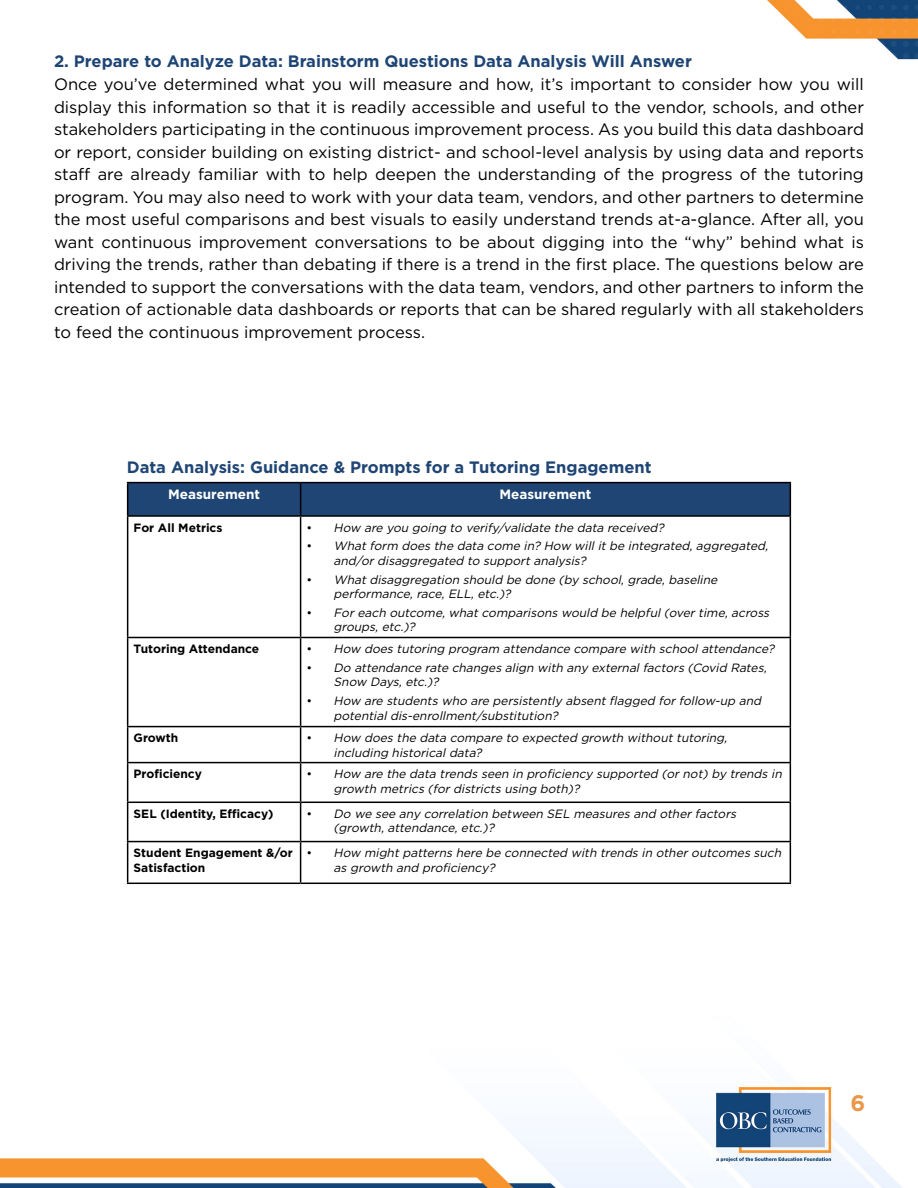
<style>
.page{position:relative;width:918px;height:1188px;background:#fff}
.page>*{position:absolute;margin:0;border:0;box-sizing:border-box;transform-origin:0 0}
.t1{font:700 22.5px "Gotham";color:#ea9749}
.t2{font:16.5px/22.5px "Gotham";color:#000;text-align:justify}
.t3{font:700 16.5px "Gotham";color:#1e4574}
.t4{font:700 13.5px "Gotham";color:#fff}
.t5{font:italic 12px/14.4px "Gotham";color:#000}
.t6{font:700 12px/14.4px "Gotham";color:#000}
.s1{font-style:normal}
</style>
<div class="page">
<img style="left:0;top:0;width:918px;height:1188px">
<div style="left:128px;top:483px;width:662px;height:32px;background:#1e4574"></div>
<hr style="left:127px;top:482px;width:174px;height:1px;background:#000">
<hr style="left:127px;top:483px;width:1px;height:32px;background:#000">
<hr style="left:301px;top:482px;width:490px;height:1px;background:#000">
<hr style="left:300px;top:483px;width:1px;height:32px;background:#000">
<hr style="left:790px;top:483px;width:1px;height:32px;background:#000">
<hr style="left:127px;top:515px;width:174px;height:2px;background:#000">
<hr style="left:127px;top:517px;width:1px;height:120px;background:#000">
<hr style="left:301px;top:515px;width:490px;height:2px;background:#000">
<hr style="left:300px;top:517px;width:1px;height:120px;background:#000">
<hr style="left:790px;top:517px;width:1px;height:120px;background:#000">
<hr style="left:127px;top:637px;width:174px;height:1px;background:#000">
<hr style="left:127px;top:638px;width:1px;height:88px;background:#000">
<hr style="left:301px;top:637px;width:490px;height:1px;background:#000">
<hr style="left:300px;top:638px;width:1px;height:88px;background:#000">
<hr style="left:790px;top:638px;width:1px;height:88px;background:#000">
<hr style="left:127px;top:726px;width:174px;height:1px;background:#000">
<hr style="left:127px;top:727px;width:1px;height:35px;background:#000">
<hr style="left:301px;top:726px;width:490px;height:1px;background:#000">
<hr style="left:300px;top:727px;width:1px;height:35px;background:#000">
<hr style="left:790px;top:727px;width:1px;height:35px;background:#000">
<hr style="left:127px;top:762px;width:174px;height:1px;background:#000">
<hr style="left:127px;top:763px;width:1px;height:39px;background:#000">
<hr style="left:301px;top:762px;width:490px;height:1px;background:#000">
<hr style="left:300px;top:763px;width:1px;height:39px;background:#000">
<hr style="left:790px;top:763px;width:1px;height:39px;background:#000">
<hr style="left:127px;top:802px;width:174px;height:1px;background:#000">
<hr style="left:127px;top:803px;width:1px;height:38px;background:#000">
<hr style="left:301px;top:802px;width:490px;height:1px;background:#000">
<hr style="left:300px;top:803px;width:1px;height:38px;background:#000">
<hr style="left:790px;top:803px;width:1px;height:38px;background:#000">
<hr style="left:127px;top:841px;width:174px;height:1px;background:#000">
<hr style="left:127px;top:842px;width:1px;height:41px;background:#000">
<hr style="left:301px;top:841px;width:490px;height:1px;background:#000">
<hr style="left:300px;top:842px;width:1px;height:41px;background:#000">
<hr style="left:790px;top:842px;width:1px;height:41px;background:#000">
<hr style="left:127px;top:883px;width:174px;height:1px;background:#000">
<hr style="left:301px;top:883px;width:490px;height:1px;background:#000">
<p class="t3" style="left:54px;top:51px;width:639px">2. Prepare to Analyze Data: Brainstorm Questions Data Analysis Will Answer</p>
<p class="t2" style="left:54px;top:73px;width:812px">Once you’ve determined what you will measure and how, it’s important to consider how you will display this information so that it is readily accessible and useful to the vendor, schools, and other stakeholders participating in the continuous improvement process. As you build this data dashboard or report, consider building on existing district- and school-level analysis by using data and reports staff are already familiar with to help deepen the understanding of the progress of the tutoring program. You may also need to work with your data team, vendors, and other partners to determine the most useful comparisons and best visuals to easily understand trends at-a-glance. After all, you want continuous improvement conversations to be about digging into the “why” behind what is driving the trends, rather than debating if there is a trend in the first place. The questions below are intended to support the conversations with the data team, vendors, and other partners to inform the creation of actionable data dashboards or reports that can be shared regularly with all stakeholders to feed the continuous improvement process.</p>
<p class="t3" style="left:127px;top:456px;width:526px">Data Analysis: Guidance &amp; Prompts for a Tutoring Engagement</p>
<p class="t4" style="left:168px;top:486px;width:94px">Measurement</p>
<p class="t4" style="left:499px;top:486px;width:94px">Measurement</p>
<p class="t6" style="left:134px;top:520px;width:90px">For All Metrics</p>
<p class="t5" style="left:307px;top:520px;width:362px"><span class="s1">•</span> How are you going to verify/validate the data received?</p>
<p class="t5" style="left:334px;top:539px;width:439px;text-indent:-27px"><span class="s1">•</span> Whatform does the data come in? How willitbe integrated,aggregated, and/ordisaggregated to supportanalysis?</p>
<p class="t5" style="left:334px;top:572px;width:388px;text-indent:-27px"><span class="s1">•</span> Whatdisaggregation should be done (by school,grade,baseline performance,race,ELL,etc.)?</p>
<p class="t5" style="left:334px;top:605px;width:440px;text-indent:-27px"><span class="s1">•</span> Foreach outcome,whatcomparisons would be helpful(overtime,across groups,etc.)?</p>
<p class="t6" style="left:134px;top:642px;width:127px">Tutoring Attendance</p>
<p class="t5" style="left:307px;top:641px;width:472px"><span class="s1">•</span> How does tutoring program attendance compare with schoolattendance?</p>
<p class="t5" style="left:334px;top:660px;width:438px;text-indent:-27px"><span class="s1">•</span> Do attendance rate changes align with any externalfactors (Covid Rates,<br>Snow Days,etc.)?</p>
<p class="t5" style="left:334px;top:694px;width:432px;text-indent:-27px"><span class="s1">•</span> How are students who are persistently absentflagged forfollow-up and potentialdis-enrollment/substitution?</p>
<p class="t6" style="left:134px;top:731px;width:46px">Growth</p>
<p class="t5" style="left:334px;top:730px;width:398px;text-indent:-27px"><span class="s1">•</span> How does the data compare to expected growth withouttutoring, including historicaldata?</p>
<p class="t6" style="left:134px;top:767px;width:70px">Proficiency</p>
<p class="t5" style="left:334px;top:766px;width:453px;text-indent:-27px"><span class="s1">•</span> How are the data trends seen in proficiency supported (ornot)by trends in growth metrics (fordistricts using both)?</p>
<p class="t6" style="left:134px;top:806px;width:141px">SEL (Identity, Efficacy)</p>
<p class="t5" style="left:334px;top:806px;width:407px;text-indent:-27px"><span class="s1">•</span> Do we see any correlation between SEL measures and otherfactors (growth,attendance,etc.)?</p>
<p class="t6" style="left:134px;top:846px;width:161px">Student Engagement &amp;/or<br>Satisfaction</p>
<p class="t5" style="left:334px;top:845px;width:452px;text-indent:-27px"><span class="s1">•</span> How mightpatterns here be connected with trends in otheroutcomes such as growth and proficiency?</p>
<h1 class="t1" style="left:851px;top:1088px;width:16px">6</h1>
</div>
